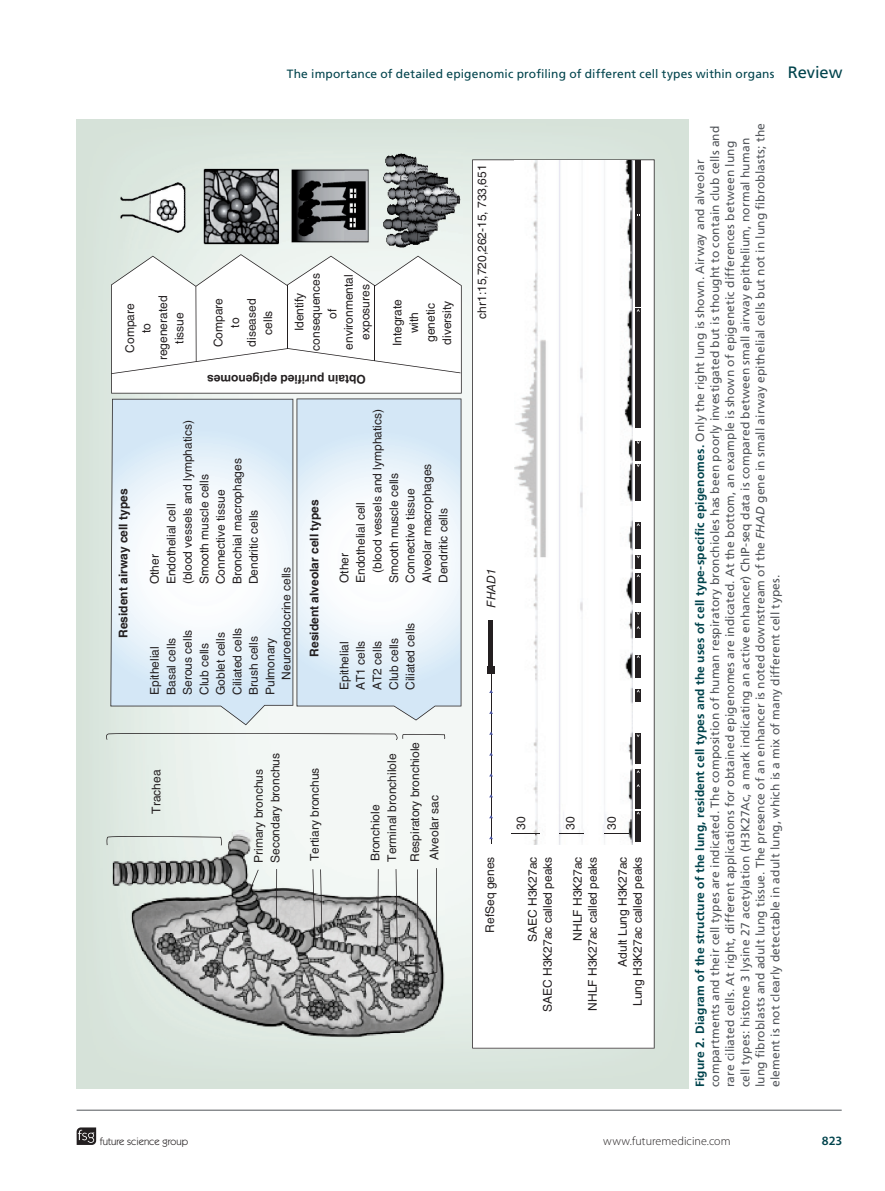
<style>
.page{position:relative;width:885px;height:1191px;background:#fff}
.page>*{position:absolute;margin:0;border:0;box-sizing:border-box;transform-origin:0 0}
.t1{font:600 12.75px "Myriad Pro";color:#00434c}
.t2{font:12px/15px "Frutiger";letter-spacing:.01em;color:#52555a}
.t3{font:12px/16.5px "Helvetica LT Std";color:#231f20}
.t4{font:12px "Frutiger";letter-spacing:.01em;color:#00434c}
.t5{font:700 12px "Helvetica LT Std";color:#231f20}
.t6{font:300 12px "Myriad Pro";letter-spacing:.005em;color:#231f20}
.t7{font:italic 12px "Helvetica LT Std";color:#231f20}
.t8{font:10.5px "Itc Kabel";color:#231f20}
.s1{font-size:16.5px}
.s2{font-weight:700;color:#00434c}
.s3{font-style:italic}
</style>
<div class="page">
<img style="left:126px;top:227px;width:563px;height:646px">
<div style="left:126px;top:119px;width:563px;height:53px;background:#d8e4dc"></div>
<img style="left:445px;top:873px;width:244px;height:163px">
<img style="left:463px;top:172px;width:226px;height:55px">
<svg style="left:472px;top:159px;width:182px;height:889px"></svg>
<svg style="left:111px;top:254px;width:350px;height:139px"></svg>
<svg style="left:110px;top:399px;width:183px;height:326px"></svg>
<svg style="left:296px;top:398px;width:165px;height:322px"></svg>
<div style="left:487px;top:665px;width:7px;height:8px;background:#231f20"></div>
<div style="left:488px;top:620px;width:5px;height:46px;background:#231f20"></div>
<div style="left:635px;top:811px;width:5px;height:31px;background:#231f20"></div>
<div style="left:635px;top:770px;width:5px;height:39px;background:#231f20"></div>
<div style="left:635px;top:733px;width:5px;height:31px;background:#231f20"></div>
<div style="left:635px;top:655px;width:5px;height:22px;background:#231f20"></div>
<svg style="left:635px;top:612px;width:5px;height:26px"></svg>
<div style="left:635px;top:573px;width:5px;height:30px;background:#231f20"></div>
<svg style="left:635px;top:555px;width:5px;height:13px"></svg>
<div style="left:635px;top:441px;width:5px;height:20px;background:#231f20"></div>
<div style="left:635px;top:522px;width:5px;height:26px;background:#231f20"></div>
<div style="left:635px;top:464px;width:5px;height:36px;background:#231f20"></div>
<div style="left:635px;top:308px;width:5px;height:119px;background:#231f20"></div>
<div style="left:635px;top:161px;width:5px;height:146px;background:#231f20"></div>
<svg style="left:635px;top:689px;width:5px;height:12px"></svg>
<img style="left:111px;top:830px;width:334px;height:209px">
<img style="left:514px;top:160px;width:118px;height:684px">
<svg style="left:106px;top:836px;width:116px;height:9px"></svg>
<svg style="left:106px;top:733px;width:339px;height:7px"></svg>
<svg style="left:248px;top:869px;width:10px;height:23px"></svg>
<hr style="left:276px;top:869px;width:1px;height:53px;background:#231f20">
<svg style="left:312px;top:869px;width:10px;height:73px"></svg>
<svg style="left:377px;top:869px;width:1px;height:81px"></svg>
<svg style="left:395px;top:869px;width:3px;height:97px"></svg>
<svg style="left:417px;top:869px;width:1px;height:105px"></svg>
<svg style="left:428px;top:868px;width:9px;height:106px"></svg>
<svg style="left:111px;top:348px;width:349px;height:26px"></svg>
<hr style="left:195px;top:286px;width:1px;height:76px;background:#231f20">
<hr style="left:287px;top:285px;width:1px;height:63px;background:#231f20">
<hr style="left:374px;top:286px;width:1px;height:75px;background:#231f20">
<hr style="left:490px;top:673px;width:1px;height:171px;background:#231f20">
<svg style="left:511px;top:833px;width:29px;height:1px"></svg>
<svg style="left:559px;top:833px;width:24px;height:1px"></svg>
<svg style="left:604px;top:833px;width:24px;height:1px"></svg>
<svg style="left:489px;top:836px;width:4px;height:3px"></svg>
<svg style="left:489px;top:815px;width:4px;height:3px"></svg>
<svg style="left:489px;top:794px;width:4px;height:3px"></svg>
<svg style="left:489px;top:773px;width:4px;height:3px"></svg>
<svg style="left:489px;top:752px;width:4px;height:3px"></svg>
<svg style="left:489px;top:731px;width:4px;height:3px"></svg>
<svg style="left:489px;top:710px;width:4px;height:4px"></svg>
<svg style="left:489px;top:690px;width:4px;height:3px"></svg>
<img style="left:119px;top:152px;width:344px;height:97px">
<svg style="left:77px;top:1127px;width:19px;height:18px"></svg>
<hr style="left:77px;top:1109px;width:764px;height:1px;background:#52555a">
<p class="t4" style="left:287px;top:67px;width:557px">The importance of detailed epigenomic profiling of different cell types within organs <span class="s1">Review</span></p>
<p class="t3" style="left:122px;top:360px;width:66px;text-align:center;rotate:-90deg">Compare<br>to regenerated tissue</p>
<p class="t3" style="left:210px;top:347px;width:51px;text-align:center;rotate:-90deg">Compare to diseased cells</p>
<p class="t3" style="left:291px;top:351px;width:79px;text-align:center;rotate:-90deg">Identify consequences of environmental exposures</p>
<p class="t5" style="left:366px;top:387px;width:160px;rotate:-180deg">Obtain purified epigenomes</p>
<p class="t3" style="left:389px;top:346px;width:49px;text-align:center;rotate:-90deg">Integrate with genetic diversity</p>
<p class="t3" style="left:146px;top:584px;width:166px;rotate:-90deg">Other<br>Endothelial cell<br>(blood vessels and lymphatics)<br>Smooth muscle cells<br>Connective tissue<br>Bronchial macrophages<br>Dendritic cells</p>
<p class="t5" style="left:116px;top:638px;width:151px;rotate:-90deg">Resident airway cell types</p>
<p class="t5" style="left:307px;top:656px;width:159px;rotate:-90deg">Resident alveolar cell types</p>
<p class="t3" style="left:278px;top:680px;width:114px;rotate:-90deg">Neuroendocrine cells</p>
<p class="t3" style="left:146px;top:695px;width:69px;rotate:-90deg">Epithelial<br>Basal cells<br>Serous cells<br>Club cells<br>Goblet cells<br>Ciliated cells<br>Brush cells<br>Pulmonary</p>
<p class="t3" style="left:369px;top:573px;width:166px;rotate:-90deg">(blood vessels and lymphatics)</p>
<p class="t3" style="left:418px;top:583px;width:121px;rotate:-90deg">Alveolar macrophages</p>
<p class="t3" style="left:385px;top:583px;width:112px;rotate:-90deg">Smooth muscle cells</p>
<p class="t3" style="left:402px;top:583px;width:96px;rotate:-90deg">Connective tissue</p>
<p class="t3" style="left:352px;top:583px;width:82px;rotate:-90deg">Endothelial cell</p>
<p class="t3" style="left:435px;top:583px;width:76px;rotate:-90deg">Dendritic cells</p>
<p class="t3" style="left:336px;top:583px;width:32px;rotate:-90deg">Other</p>
<p class="t3" style="left:336px;top:690px;width:69px;rotate:-90deg">Epithelial<br>AT1 cells<br>AT2 cells<br>Club cells<br>Ciliated cells</p>
<p class="t3" style="left:148px;top:813px;width:46px;rotate:-90deg">Trachea</p>
<p class="t3" style="left:250px;top:863px;width:112px;rotate:-90deg">Primary bronchus<br>Secondary bronchus</p>
<p class="t3" style="left:306px;top:861px;width:95px;rotate:-90deg">Tertiary bronchus</p>
<p class="t3" style="left:367px;top:861px;width:110px;rotate:-90deg">Bronchiole<br>Terminal bronchilole</p>
<p class="t3" style="left:405px;top:862px;width:122px;line-height:19.2px;rotate:-90deg">Respiratory bronchiole<br>Alveolar sac</p>
<p class="t8" style="left:100px;top:1135px;width:90px">future science group</p>
<p class="t3" style="left:473px;top:319px;width:156px;rotate:-90deg">chr1:15,720,262-15, 733,651</p>
<p class="t7" style="left:484px;top:607px;width:41px;rotate:-90deg">FHAD1</p>
<p class="t3" style="left:482px;top:932px;width:78px;rotate:-90deg">RefSeq genes</p>
<p class="t3" style="left:512px;top:829px;width:15px;rotate:-90deg">30</p>
<p class="t3" style="left:562px;top:829px;width:15px;rotate:-90deg">30</p>
<p class="t3" style="left:603px;top:829px;width:15px;rotate:-90deg">30</p>
<p class="t3" style="left:525px;top:1012px;width:157px;line-height:15px;text-align:right;rotate:-90deg">SAEC H3K27ac<br>SAEC H3K27ac called peaks</p>
<p class="t3" style="left:570px;top:1010px;width:156px;line-height:15px;text-align:right;rotate:-90deg">NHLF H3K27ac<br>NHLF H3K27ac called peaks</p>
<p class="t3" style="left:615px;top:1006px;width:151px;line-height:15px;text-align:right;rotate:-90deg">Adult Lung H3K27ac<br>Lung H3K27ac called peaks</p>
<p class="t2" style="left:692px;top:1087px;width:965px;rotate:-90deg"><span class="s2">Figure 2. Diagram of the structure of the lung, resident cell types and the uses of cell type-specific epigenomes.</span> Only the right lung is shown. Airway and alveolar compartments and their cell types are indicated. The composition of human respiratory bronchioles has been poorly investigated but is thought to contain club cells and rare ciliated cells. At right, different applications for obtained epigenomes are indicated. At the bottom, an example is shown of epigenetic differences between lung cell types: histone 3 lysine 27 acetylation (H3K27Ac, a mark indicating an active enhancer) ChIP-seq data is compared between small airway epithelium, normal human lung fibroblasts and adult lung tissue. The presence of an enhancer is noted downstream of the <span class="s3">FHAD</span> gene in small airway epithelial cells but not in lung fibroblasts; the element is not clearly detectable in adult lung, which is a mix of many different cell types.</p>
<p class="t6" style="left:603px;top:1134px;width:129px">www.futuremedicine.com</p>
<p class="t1" style="left:821px;top:1132px;width:22px">823</p>
</div>
